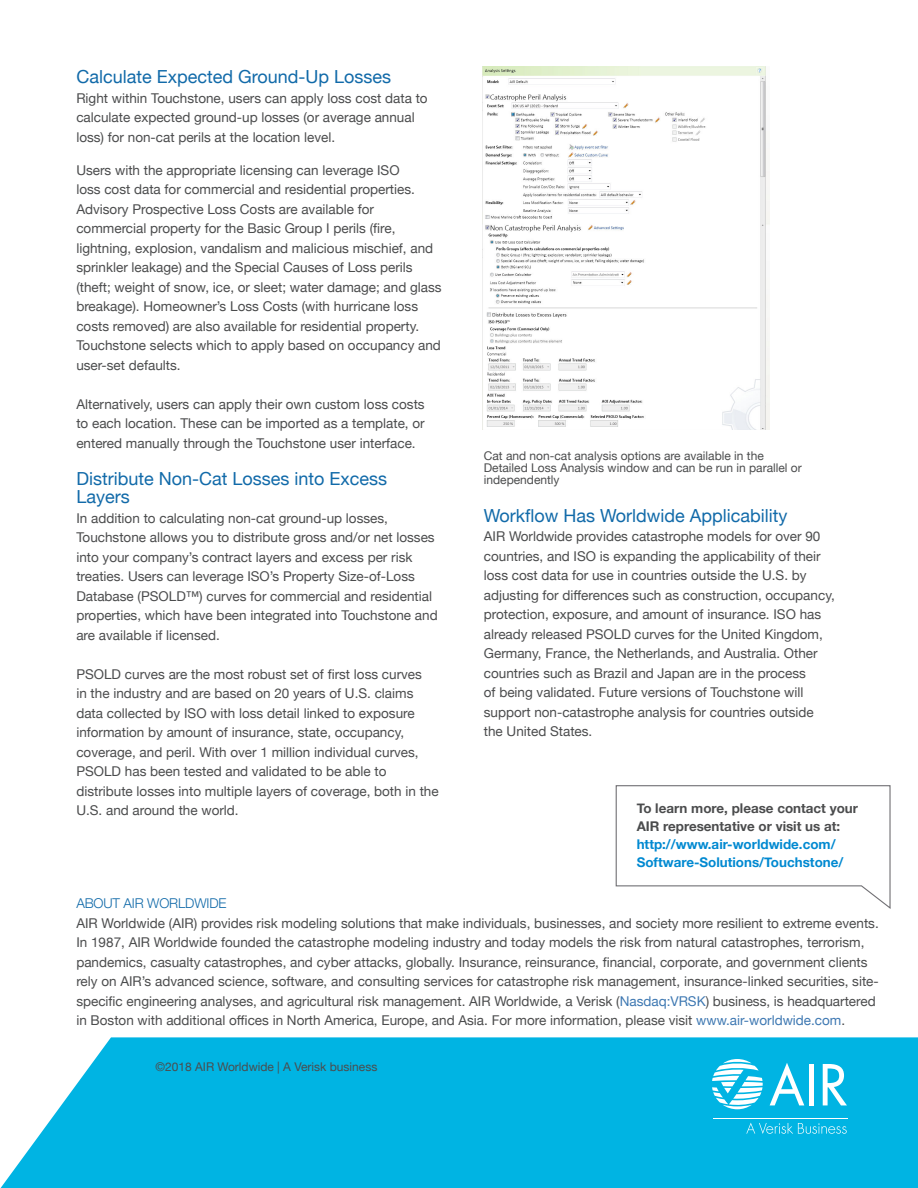
<style>
.page{position:relative;width:918px;height:1188px;background:#fff}
.page>*{position:absolute;margin:0;border:0;box-sizing:border-box;transform-origin:0 0}
.t1{font:18px/18px "Helvetica Neue";color:#116aa9}
.t2{font:13.5px/19.5px "Helvetica Neue";color:#4b4c4d}
.t3{font:300 13.5px "Helvetica Neue";letter-spacing:-.01em;color:#116aa9}
.t4{font:700 13.35px/17.9px "Helvetica Neue";color:#0089d1}
.t5{font:700 13.35px/17.9px "Helvetica Neue";color:#4b4c4d}
.t6{font:12px/12px "Helvetica Neue";color:#4b4c4d}
.s1{color:#3e78b2}
</style>
<div class="page">
<svg style="left:0;top:1037px;width:918px;height:151px;background:#10b8e4"></svg>
<svg style="left:712px;top:1059px;width:51px;height:50px"></svg>
<div style="left:809px;top:1064px;width:5px;height:41px;background:#fff"></div>
<svg style="left:770px;top:1063px;width:34px;height:42px"></svg>
<svg style="left:823px;top:1064px;width:24px;height:41px"></svg>
<svg style="left:746px;top:1123px;width:101px;height:11px"></svg>
<hr style="left:713px;top:1118px;width:135px;height:1px;background:#fff">
<img style="left:483px;top:66px;width:286px;height:364px">
<svg style="left:615px;top:785px;width:276px;height:124px"></svg>
<h1 class="t1" style="left:76px;top:69px;width:316px">Calculate Expected Ground-Up Losses</h1>
<p class="t2" style="left:76px;top:89px;width:353px">Right within Touchstone, users can apply loss cost data to calculate expected ground-up losses (or average annual loss) for non-cat perils at the location level.</p>
<p class="t2" style="left:76px;top:161px;width:367px">Users with the appropriate licensing can leverage ISO<br>loss cost data for commercial and residential properties.<br>Advisory Prospective Loss Costs are available for commercial property for the Basic Group I perils (fire, lightning, explosion, vandalism and malicious mischief, and sprinkler leakage) and the Special Causes of Loss perils (theft; weight of snow, ice, or sleet; water damage; and glass breakage). Homeowner’s Loss Costs (with hurricane loss costs removed) are also available for residential property.<br>Touchstone selects which to apply based on occupancy and user-set defaults.</p>
<p class="t2" style="left:76px;top:395px;width:350px;text-align:justify">Alternatively, users can apply their own custom loss costs to each location. These can be imported as a template, or entered manually through the Touchstone user interface.</p>
<h1 class="t1" style="left:76px;top:471px;width:312px">Distribute Non-Cat Losses into Excess<br>Layers</h1>
<p class="t2" style="left:76px;top:509px;width:363px">In addition to calculating non-cat ground-up losses, Touchstone allows you to distribute gross and/or net losses into your company’s contract layers and excess per risk treaties. Users can leverage ISO’s Property Size-of-Loss Database (PSOLD™) curves for commercial and residential properties, which have been integrated into Touchstone and are available if licensed.</p>
<p class="t2" style="left:76px;top:665px;width:364px">PSOLD curves are the most robust set of first loss curves<br>in the industry and are based on 20 years of U.S. claims data collected by ISO with loss detail linked to exposure information by amount of insurance, state, occupancy, coverage, and peril. With over 1 million individual curves, PSOLD has been tested and validated to be able to distribute losses into multiple layers of coverage, both in the U.S. and around the world.</p>
<p class="t6" style="left:484px;top:450px;width:320px">Cat and non-cat analysis options are available in the<br>Detailed Loss Analysis window and can be run in parallel or independently</p>
<h1 class="t1" style="left:484px;top:507px;width:305px">Workflow Has Worldwide Applicability</h1>
<p class="t2" style="left:484px;top:527px;width:352px">AIR Worldwide provides catastrophe models for over 90 countries, and ISO is expanding the applicability of their loss cost data for use in countries outside the U.S. by adjusting for differences such as construction, occupancy, protection, exposure, and amount of insurance. ISO has already released PSOLD curves for the United Kingdom, Germany, France, the Netherlands, and Australia. Other countries such as Brazil and Japan are in the process<br>of being validated. Future versions of Touchstone will support non-catastrophe analysis for countries outside the United States.</p>
<p class="t5" style="left:637px;top:800px;width:223px">To learn more, please contact your<br>AIR representative or visit us at:</p>
<p class="t4" style="left:637px;top:835px;width:208px">http://www.air-worldwide.com/<br>Software-Solutions/Touchstone/</p>
<p class="t3" style="left:76px;top:893px;width:152px">ABOUT AIR WORLDWIDE</p>
<p class="t2" style="left:76px;top:914px;width:804px">AIR Worldwide (AIR) provides risk modeling solutions that make individuals, businesses, and society more resilient to extreme events.<br>In 1987, AIR Worldwide founded the catastrophe modeling industry and today models the risk from natural catastrophes, terrorism, pandemics, casualty catastrophes, and cyber attacks, globally. Insurance, reinsurance, financial, corporate, and government clients rely on AIR’s advanced science, software, and consulting services for catastrophe risk management, insurance-linked securities, site&shy;specific engineering analyses, and agricultural risk management. AIR Worldwide, a Verisk (<span class="s1">Nasdaq:VRSK</span>) business, is headquartered in Boston with additional offices in North America, Europe, and Asia. For more information, please visit <span class="s1">www.air-worldwide.com</span>.</p>
<p class="t6" style="left:156px;top:1061px;width:223px">©2018 AIR Worldwide | A Verisk business</p>
</div>
